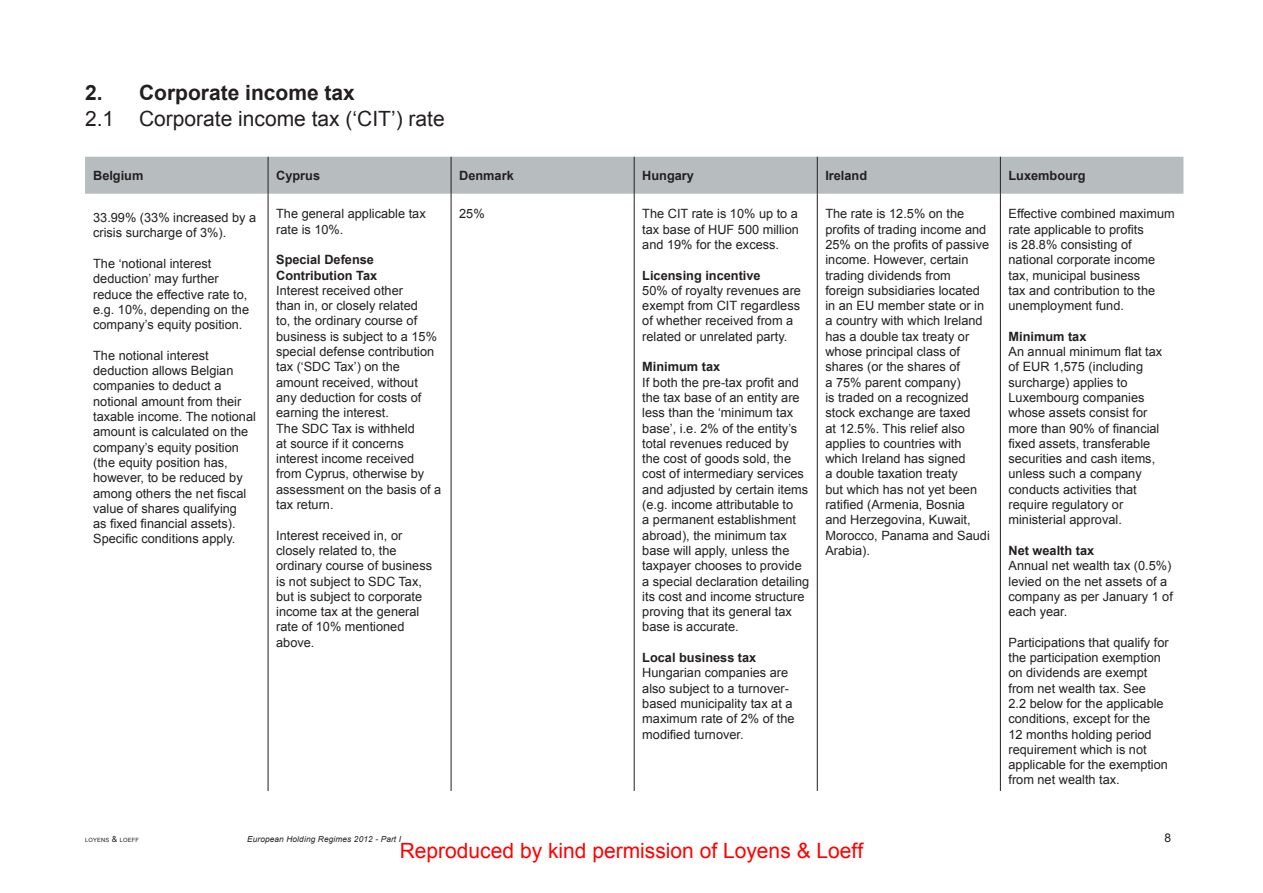
<style>
.page{position:relative;width:1263px;height:893px;background:#fff}
.page>*{position:absolute;margin:0;border:0;box-sizing:border-box;transform-origin:0 0}
.t1{font:21px "Arial";color:#f00}
.t2{font:21px "Arial";color:#231f20}
.t3{font:700 21px "Arial";color:#231f20}
.t4{font:12.75px/15.3px "Arial";color:#231f20}
.t5{font:700 12.75px/15.3px "Arial";color:#231f20}
.t6{font:12px "Arial";color:#231f20}
.t7{font:italic 8.25px "Arial";letter-spacing:.02em;color:#231f20}
.t8{font:5.7px "Arial";letter-spacing:.025em;color:#231f20}
.s1{font-size:8.25px}
</style>
<div class="page">
<div style="left:85px;top:157px;width:1098px;height:37px;background:#b7bdbf"></div>
<hr style="left:268px;top:157px;width:1px;height:37px;background:#231f20">
<hr style="left:451px;top:157px;width:1px;height:37px;background:#231f20">
<hr style="left:634px;top:157px;width:1px;height:37px;background:#231f20">
<hr style="left:817px;top:157px;width:1px;height:37px;background:#231f20">
<hr style="left:1000px;top:157px;width:1px;height:37px;background:#231f20">
<hr style="left:268px;top:194px;width:1px;height:597px;background:#231f20">
<hr style="left:451px;top:194px;width:1px;height:597px;background:#231f20">
<hr style="left:634px;top:194px;width:1px;height:597px;background:#231f20">
<hr style="left:817px;top:194px;width:1px;height:597px;background:#231f20">
<hr style="left:1000px;top:194px;width:1px;height:597px;background:#231f20">
<h1 class="t3" style="left:85px;top:79px;width:271px">2. Corporate income tax</h1>
<h1 class="t2" style="left:85px;top:104px;width:361px">2.1 Corporate income tax (‘CIT’) rate</h1>
<p class="t5" style="left:93px;top:168px;width:52px">Belgium</p>
<p class="t5" style="left:276px;top:168px;width:45px">Cyprus</p>
<p class="t5" style="left:459px;top:168px;width:56px">Denmark</p>
<p class="t5" style="left:642px;top:168px;width:53px">Hungary</p>
<p class="t5" style="left:825px;top:168px;width:43px">Ireland</p>
<p class="t5" style="left:1008px;top:168px;width:79px">Luxembourg</p>
<p class="t4" style="left:93px;top:210px;width:164px">33.99% (33% increased by a crisis surcharge of 3%).</p>
<p class="t4" style="left:93px;top:256px;width:157px">The ‘notional interest deduction’ may further reduce the effective rate to, e.g. 10%, depending on the company’s equity position.</p>
<p class="t4" style="left:93px;top:348px;width:164px">The notional interest deduction allows Belgian companies to deduct a notional amount from their taxable income. The notional amount is calculated on the company’s equity position (the equity position has, however, to be reduced by among others the net fiscal value of shares qualifying<br>as fixed financial assets).<br>Specific conditions apply.</p>
<p class="t4" style="left:459px;top:206px;width:27px">25%</p>
<p class="t4" style="left:642px;top:206px;width:158px;text-align:justify">The CIT rate is 10% up to a tax base of HUF 500 million and 19% for the excess.</p>
<p class="t5" style="left:642px;top:268px;width:120px">Licensing incentive</p>
<p class="t4" style="left:642px;top:283px;width:160px">50% of royalty revenues are exempt from CIT regardless of whether received from a related or unrelated party.</p>
<p class="t5" style="left:642px;top:360px;width:79px">Minimum tax</p>
<p class="t4" style="left:642px;top:375px;width:168px">If both the pre-tax profit and the tax base of an entity are less than the ‘minimum tax base’, i.e. 2% of the entity’s total revenues reduced by the cost of goods sold, the cost of intermediary services and adjusted by certain items (e.g. income attributable to<br>a permanent establishment abroad), the minimum tax base will apply, unless the taxpayer chooses to provide a special declaration detailing its cost and income structure proving that its general tax base is accurate.</p>
<p class="t5" style="left:642px;top:650px;width:116px">Local business tax</p>
<p class="t4" style="left:642px;top:665px;width:154px">Hungarian companies are also subject to a turnover&shy;based municipality tax at a maximum rate of 2% of the modified turnover.</p>
<p class="t4" style="left:825px;top:206px;width:166px">The rate is 12.5% on the profits of trading income and<br>25% on the profits of passive income. However, certain trading dividends from foreign subsidiaries located in an EU member state or in a country with which Ireland has a double tax treaty or whose principal class of shares (or the shares of<br>a 75% parent company)<br>is traded on a recognized stock exchange are taxed<br>at 12.5%. This relief also applies to countries with which Ireland has signed<br>a double taxation treaty<br>but which has not yet been ratified (Armenia, Bosnia<br>and Herzegovina, Kuwait,<br>Morocco, Panama and Saudi<br>Arabia).</p>
<p class="t4" style="left:1008px;top:206px;width:168px">Effective combined maximum rate applicable to profits<br>is 28.8% consisting of national corporate income tax, municipal business<br>tax and contribution to the unemployment fund.</p>
<p class="t4" style="left:276px;top:206px;width:151px">The general applicable tax rate is 10%.</p>
<p class="t5" style="left:276px;top:252px;width:103px">Special Defense<br>Contribution Tax</p>
<p class="t4" style="left:276px;top:283px;width:167px">Interest received other<br>than in, or closely related<br>to, the ordinary course of business is subject to a 15% special defense contribution tax (‘SDC Tax’) on the amount received, without any deduction for costs of earning the interest.<br>The SDC Tax is withheld<br>at source if it concerns interest income received from Cyprus, otherwise by assessment on the basis of a tax return.</p>
<p class="t4" style="left:276px;top:528px;width:157px">Interest received in, or closely related to, the ordinary course of business is not subject to SDC Tax, but is subject to corporate income tax at the general rate of 10% mentioned above.</p>
<p class="t5" style="left:1008px;top:329px;width:79px">Minimum tax</p>
<p class="t4" style="left:1008px;top:344px;width:155px">An annual minimum flat tax of EUR 1,575 (including surcharge) applies to<br>Luxembourg companies whose assets consist for more than 90% of financial fixed assets, transferable securities and cash items, unless such a company conducts activities that require regulatory or ministerial approval.</p>
<p class="t5" style="left:1008px;top:543px;width:87px">Net wealth tax</p>
<p class="t4" style="left:1008px;top:558px;width:166px">Annual net wealth tax (0.5%) levied on the net assets of a company as per January 1 of each year.</p>
<p class="t4" style="left:1008px;top:635px;width:162px">Participations that qualify for the participation exemption on dividends are exempt from net wealth tax. See<br>2.2 below for the applicable conditions, except for the<br>12 months holding period requirement which is not applicable for the exemption from net wealth tax.</p>
<p class="t8" style="left:85px;top:836px;width:56px">LOYENS <span class="s1">&amp;</span> LOEFF</p>
<p class="t7" style="left:247px;top:833px;width:156px">European Holding Regimes 2012 - Part I</p>
<p class="t6" style="left:1164px;top:830px;width:8px">8</p>
<h1 class="t1" style="left:400px;top:836px;width:465px">Reproduced by kind permission of Loyens &amp; Loeff</h1>
</div>
